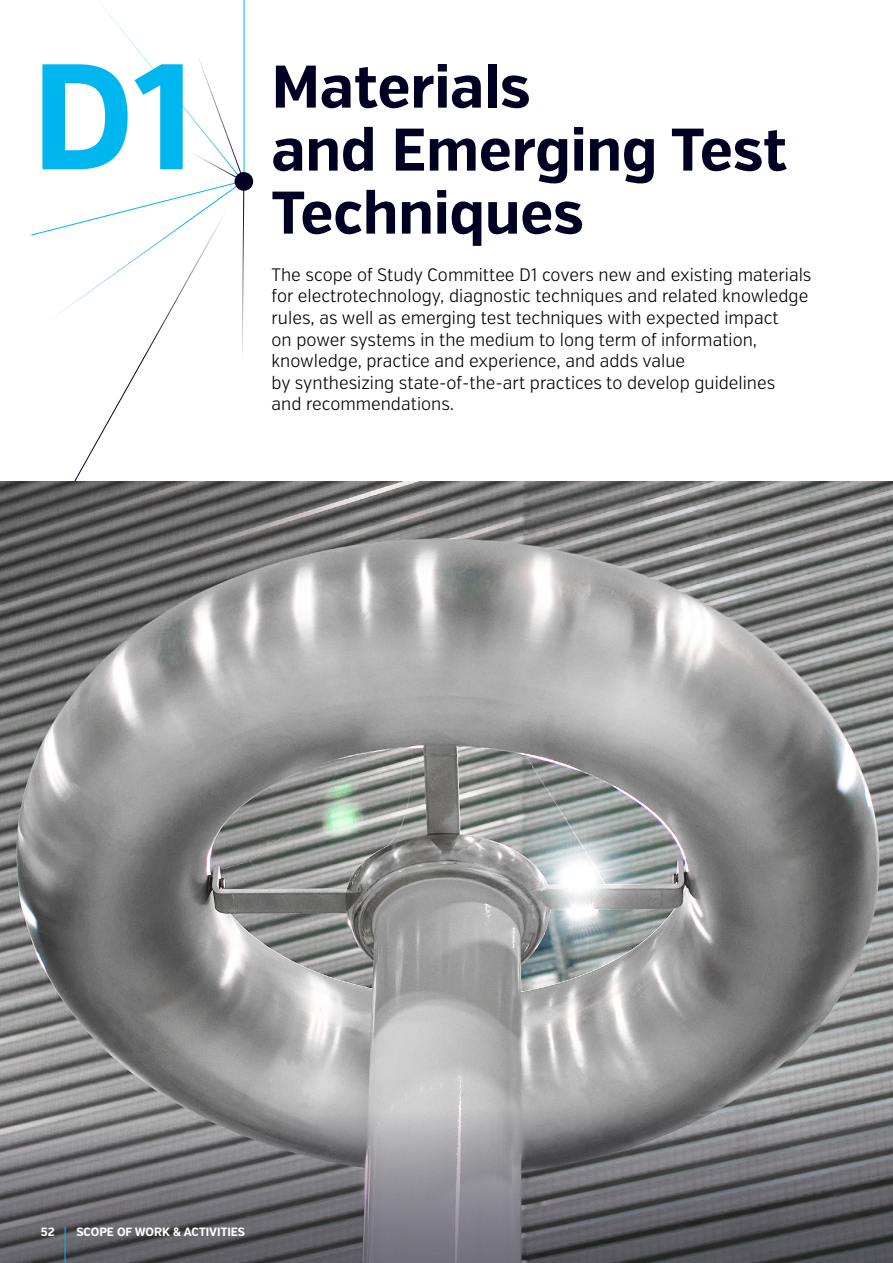
<style>
.page{position:relative;width:893px;height:1263px;background:#fff}
.page>*{position:absolute;margin:0;border:0;box-sizing:border-box;transform-origin:0 0}
.t1{font:700 150px "Verb Cond";color:#00b6ee}
.t2{font:700 60px/63px "Verb Cond";color:#002}
.t3{font:300 18px/21.6px "Verb Cond";color:#000}
.t4{font:700 12px "Verb Cond";color:#fff}
</style>
<div class="page">
<svg style="left:31px;top:0;width:214px;height:412px"></svg>
<hr style="left:244px;top:0;width:1px;height:187px;background:#00b6ee">
<div style="left:235px;top:172px;width:18px;height:19px;background:#002;border-radius:50%"></div>
<img style="left:0;top:481px;width:893px;height:600px">
<svg style="left:0;top:1081px;width:893px;height:182px;background:#78777b"></svg>
<hr style="left:65px;top:1227px;width:1px;height:36px;background:#00b6ee">
<h1 class="t1" style="left:32px;top:26px;width:164px">D1</h1>
<h2 class="t2" style="left:272px;top:56px;width:517px">Materials<br>and Emerging Test<br>Techniques</h2>
<p class="t3" style="left:272px;top:264px;width:541px">The scope of Study Committee D1 covers new and existing materials for electrotechnology, diagnostic techniques and related knowledge rules, as well as emerging test techniques with expected impact<br>on power systems in the medium to long term of information, knowledge, practice and experience, and adds value<br>by synthesizing state-of-the-art practices to develop guidelines<br>and recommendations.</p>
<p class="t4" style="left:41px;top:1225px;width:15px">52</p>
<p class="t4" style="left:76px;top:1225px;width:170px">SCOPE OF WORK &amp; ACTIVITIES</p>
</div>
